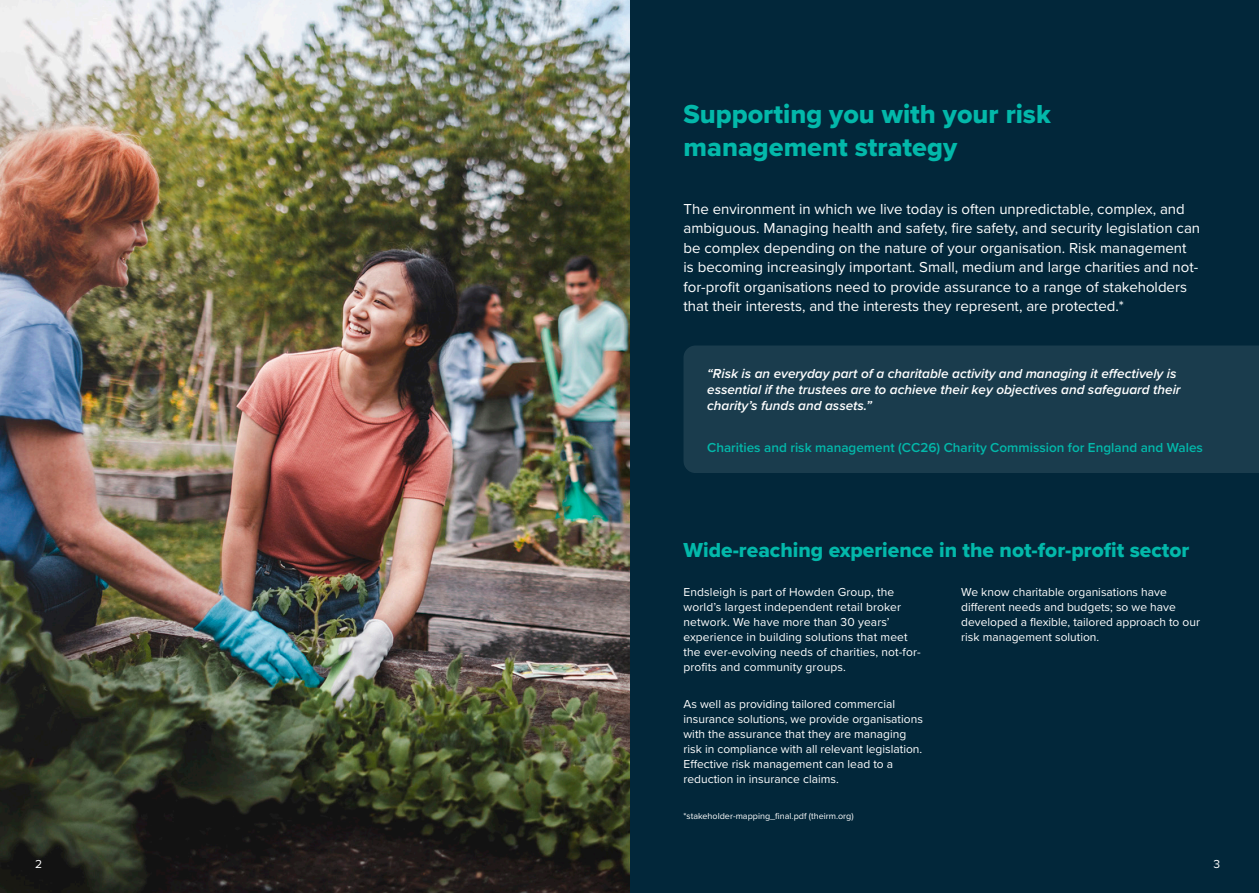
<style>
.page{position:relative;width:1259px;height:893px;background:#fff}
.page>*{position:absolute;margin:0;border:0;box-sizing:border-box;transform-origin:0 0}
.t1{font:27px/33px "Proxima Nova Extrabld";color:#03b8aa}
.t2{font:21px "Proxima Nova Extrabld";color:#03b8aa}
.t3{font:15px/19.5px "Proxima Nova";color:#fff}
.t4{font:italic 600 13.5px/16.2px "Proxima Nova";color:#fff}
.t5{font:600 13.5px "Proxima Nova";color:#03b8aa}
.t6{font:12px/15px "Proxima Nova";color:#fff}
.t7{font:9px "Proxima Nova";color:#fff}
</style>
<div class="page">
<div style="left:629px;top:0;width:630px;height:893px;background:#02273a"></div>
<img style="left:0;top:0;width:629px;height:893px">
<div style="left:683px;top:345px;width:576px;height:128px;background:#1a3c4d"></div>
<p class="t1" style="left:683px;top:97px;width:369px">Supporting you with your risk management strategy</p>
<p class="t3" style="left:683px;top:198px;width:518px">The environment in which we live today is often unpredictable, complex, and ambiguous. Managing health and safety, fire safety, and security legislation can be complex depending on the nature of your organisation. Risk management is becoming increasingly important. Small, medium and large charities and not&shy;for-profit organisations need to provide assurance to a range of stakeholders that their interests, and the interests they represent, are protected.*</p>
<p class="t4" style="left:707px;top:365px;width:475px">“Risk is an everyday part of a charitable activity and managing it effectively is essential if the trustees are to achieve their key objectives and safeguard their charity’s funds and assets.”</p>
<p class="t5" style="left:707px;top:437px;width:497px">Charities and risk management (CC26) Charity Commission for England and Wales</p>
<p class="t2" style="left:683px;top:534px;width:507px">Wide-reaching experience in the not-for-profit sector</p>
<p class="t6" style="left:683px;top:584px;width:239px">Endsleigh is part of Howden Group, the world’s largest independent retail broker network. We have more than 30 years’ experience in building solutions that meet the ever-evolving needs of charities, not-for&shy;profits and community groups.</p>
<p class="t6" style="left:683px;top:695px;width:241px">As well as providing tailored commercial insurance solutions, we provide organisations with the assurance that they are managing risk in compliance with all relevant legislation.<br>Effective risk management can lead to a reduction in insurance claims.</p>
<p class="t7" style="left:683px;top:809px;width:172px">*stakeholder-mapping_final.pdf (theirm.org)</p>
<p class="t6" style="left:961px;top:584px;width:240px">We know charitable organisations have different needs and budgets; so we have developed a flexible, tailored approach to our risk management solution.</p>
<p class="t6" style="left:35px;top:856px;width:9px">2</p>
<p class="t6" style="left:1213px;top:856px;width:8px">3</p>
</div>
